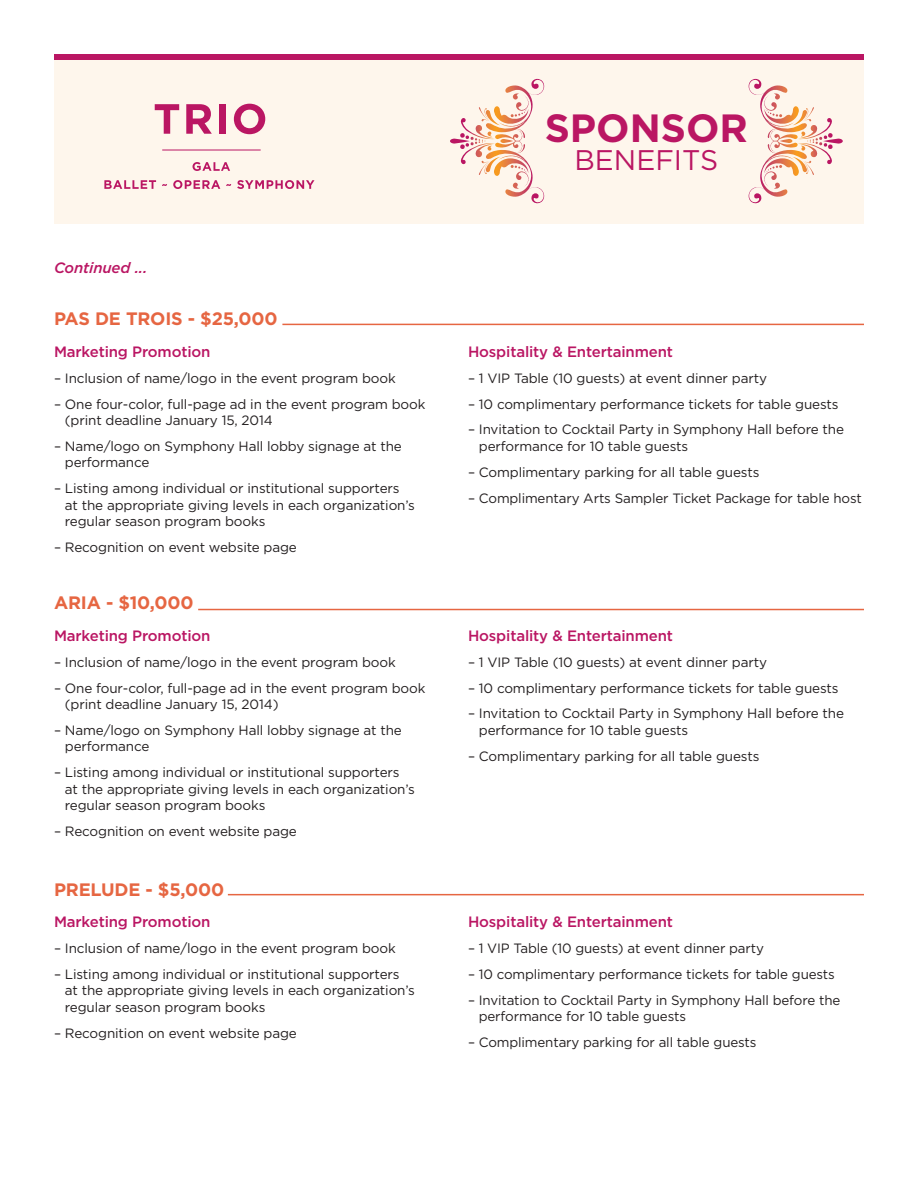
<style>
.page{position:relative;width:918px;height:1188px;background:#fff}
.page>*{position:absolute;margin:0;border:0;box-sizing:border-box;transform-origin:0 0}
.t1{font:700 39.3px "Gotham";color:#ba1663}
.t2{font:28.35px "Gotham";color:#ba1663}
.t3{font:700 18px "Gotham";letter-spacing:-.01em;color:#e66642}
.t4{font:500 15px "Gotham";letter-spacing:-.01em;color:#ba1663}
.t5{font:italic 500 15px "Gotham";letter-spacing:-.01em;color:#ba1663}
.t6{font:13.5px/16.5px "Gotham";letter-spacing:-.01em;color:#231f20}
</style>
<div class="page">
<div style="left:54px;top:54px;width:810px;height:169px;background:#fef6ea"></div>
<svg style="left:155px;top:104px;width:24px;height:30px"></svg>
<svg style="left:186px;top:104px;width:26px;height:30px"></svg>
<div style="left:219px;top:104px;width:7px;height:30px;background:#ba1663"></div>
<svg style="left:234px;top:104px;width:31px;height:30px"></svg>
<svg style="left:193px;top:162px;width:37px;height:9px"></svg>
<svg style="left:104px;top:180px;width:52px;height:9px"></svg>
<svg style="left:173px;top:180px;width:47px;height:9px"></svg>
<svg style="left:237px;top:180px;width:77px;height:9px"></svg>
<hr style="left:162px;top:150px;width:99px;height:1px;background:#ba1663">
<hr style="left:282px;top:324px;width:582px;height:1px;background:#e66642">
<hr style="left:198px;top:609px;width:666px;height:1px;background:#e66642">
<hr style="left:228px;top:894px;width:636px;height:1px;background:#e66642">
<svg style="left:748px;top:81px;width:59px;height:123px"></svg>
<svg style="left:486px;top:80px;width:58px;height:121px"></svg>
<div style="left:54px;top:54px;width:810px;height:6px;background:#ba1663"></div>
<p class="t5" style="left:54px;top:258px;width:95px">Continued ...</p>
<h3 class="t3" style="left:54px;top:307px;width:225px">PAS DE TROIS - $25,000</h3>
<p class="t4" style="left:54px;top:342px;width:158px">Marketing Promotion</p>
<p class="t6" style="left:54px;top:369px;width:343px">– Inclusion of name/logo in the event program book</p>
<p class="t6" style="left:65px;top:395px;width:362px;text-indent:-11px">– One four-color, full-page ad in the event program book (print deadline January 15, 2014</p>
<p class="t6" style="left:65px;top:438px;width:338px;text-indent:-11px">– Name/logo on Symphony Hall lobby signage at the performance</p>
<p class="t6" style="left:65px;top:480px;width:352px;text-indent:-11px">– Listing among individual or institutional supporters at the appropriate giving levels in each organization’s regular season program books</p>
<p class="t6" style="left:54px;top:539px;width:244px">– Recognition on event website page</p>
<h3 class="t3" style="left:54px;top:591px;width:141px">ARIA - $10,000</h3>
<p class="t4" style="left:54px;top:626px;width:158px">Marketing Promotion</p>
<p class="t6" style="left:54px;top:653px;width:343px">– Inclusion of name/logo in the event program book</p>
<p class="t6" style="left:65px;top:679px;width:362px;text-indent:-11px">– One four-color, full-page ad in the event program book (print deadline January 15, 2014)</p>
<p class="t6" style="left:65px;top:722px;width:338px;text-indent:-11px">– Name/logo on Symphony Hall lobby signage at the performance</p>
<p class="t6" style="left:65px;top:764px;width:352px;text-indent:-11px">– Listing among individual or institutional supporters at the appropriate giving levels in each organization’s regular season program books</p>
<p class="t6" style="left:54px;top:823px;width:244px">– Recognition on event website page</p>
<h3 class="t3" style="left:54px;top:877px;width:172px">PRELUDE - $5,000</h3>
<p class="t4" style="left:54px;top:912px;width:158px">Marketing Promotion</p>
<p class="t6" style="left:54px;top:940px;width:343px">– Inclusion of name/logo in the event program book</p>
<p class="t6" style="left:65px;top:966px;width:352px;text-indent:-11px">– Listing among individual or institutional supporters at the appropriate giving levels in each organization’s regular season program books</p>
<p class="t6" style="left:54px;top:1024px;width:244px">– Recognition on event website page</p>
<h1 class="t1" style="left:545px;top:102px;width:56px">SPONSOR</h1>
<h2 class="t2" style="left:575px;top:142px;width:114px">Ben efits</h2>
<p class="t4" style="left:468px;top:342px;width:207px">Hospitality &amp; Entertainment</p>
<p class="t6" style="left:468px;top:369px;width:301px">– 1 VIP Table (10 guests) at event dinner party</p>
<p class="t6" style="left:468px;top:395px;width:372px">– 10 complimentary performance tickets for table guests</p>
<p class="t6" style="left:479px;top:421px;width:367px;text-indent:-11px">– Invitation to Cocktail Party in Symphony Hall before the performance for 10 table guests</p>
<p class="t6" style="left:468px;top:463px;width:293px">– Complimentary parking for all table guests</p>
<p class="t6" style="left:468px;top:489px;width:395px">– Complimentary Arts Sampler Ticket Package for table host</p>
<p class="t4" style="left:468px;top:626px;width:207px">Hospitality &amp; Entertainment</p>
<p class="t6" style="left:468px;top:653px;width:301px">– 1 VIP Table (10 guests) at event dinner party</p>
<p class="t6" style="left:468px;top:679px;width:372px">– 10 complimentary performance tickets for table guests</p>
<p class="t6" style="left:479px;top:705px;width:367px;text-indent:-11px">– Invitation to Cocktail Party in Symphony Hall before the performance for 10 table guests</p>
<p class="t6" style="left:468px;top:748px;width:293px">– Complimentary parking for all table guests</p>
<p class="t4" style="left:468px;top:912px;width:207px">Hospitality &amp; Entertainment</p>
<p class="t6" style="left:468px;top:940px;width:298px">– 1 VIP Table (10 guests) at event dinner party</p>
<p class="t6" style="left:468px;top:966px;width:368px">– 10 complimentary performance tickets for table guests</p>
<p class="t6" style="left:479px;top:991px;width:363px;text-indent:-11px">– Invitation to Cocktail Party in Symphony Hall before the performance for 10 table guests</p>
<p class="t6" style="left:468px;top:1034px;width:290px">– Complimentary parking for all table guests</p>
</div>
